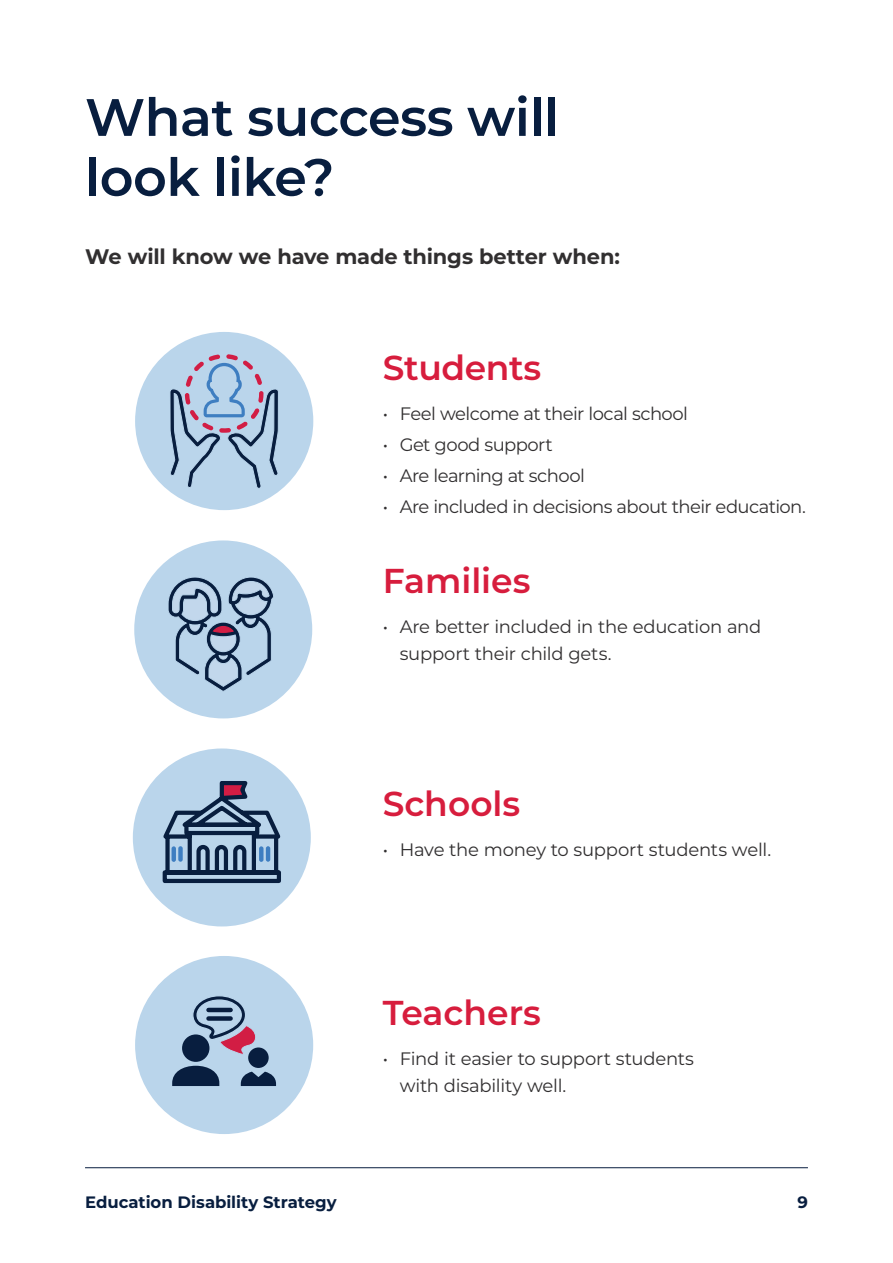
<style>
.page{position:relative;width:893px;height:1263px;background:#fff}
.page>*{position:absolute;margin:0;border:0;box-sizing:border-box;transform-origin:0 0}
.Heading_1{font:600 52.5px/60px "Montserrat";letter-spacing:-.01em;color:#081e3f}
.Heading_2{font:600 34.5px "Montserrat";color:#d71d3d}
.Body_Use{font:700 21px "Montserrat";letter-spacing:-.01em;color:#312f30}
.t1{font:18px/27px "Montserrat";letter-spacing:-.02em;color:#312f30}
.t2{font:700 16.5px "Montserrat";letter-spacing:-.005em;color:#081e3f}
</style>
<div class="page">
<hr style="left:85px;top:1167px;width:723px;height:1px;background:#081e3f">
<div style="left:135px;top:332px;width:178px;height:178px;background:#bad5eb;border-radius:50%"></div>
<svg style="left:170px;top:354px;width:109px;height:135px"></svg>
<div style="left:134px;top:540px;width:178px;height:178px;background:#bad5eb;border-radius:50%"></div>
<svg style="left:168px;top:577px;width:106px;height:115px"></svg>
<div style="left:133px;top:748px;width:178px;height:178px;background:#bad5eb;border-radius:50%"></div>
<div style="left:135px;top:956px;width:178px;height:178px;background:#bad5eb;border-radius:50%"></div>
<svg style="left:159px;top:756px;width:126px;height:304px"></svg>
<svg style="left:172px;top:1066px;width:47px;height:20px"></svg>
<div style="left:248px;top:1047px;width:21px;height:21px;background:#081e3f;border-radius:50%"></div>
<svg style="left:240px;top:1072px;width:36px;height:14px"></svg>
<div style="left:182px;top:1034px;width:27px;height:28px;background:#081e3f;border-radius:50%"></div>
<hr style="left:208px;top:1008px;width:23px;height:4px;background:#081e3f">
<div style="left:208px;top:1016px;width:23px;height:5px;background:#081e3f"></div>
<h1 class="Heading_1" style="left:85px;top:85px;width:476px">What success will look like?</h1>
<p class="Body_Use" style="left:85px;top:242px;width:536px">We will know we have made things better when:</p>
<h2 class="Heading_2" style="left:383px;top:343px;width:160px">Students</h2>
<p class="t1" style="left:383px;top:399px;width:307px">• Feel welcome at their local school</p>
<p class="t1" style="left:383px;top:430px;width:172px">• Get good support</p>
<p class="t1" style="left:383px;top:462px;width:204px">• Are learning at school</p>
<p class="t1" style="left:383px;top:493px;width:425px">• Are included in decisions about their education.</p>
<h2 class="Heading_2" style="left:383px;top:556px;width:149px">Families</h2>
<p class="t1" style="left:400px;top:612px;width:363px;text-indent:-17px">• Are better included in the education and support their child gets.</p>
<h2 class="Heading_2" style="left:383px;top:779px;width:139px">Schools</h2>
<p class="t1" style="left:383px;top:835px;width:390px">• Have the money to support students well.</p>
<h2 class="Heading_2" style="left:383px;top:988px;width:160px">Teachers</h2>
<p class="t1" style="left:400px;top:1044px;width:296px;text-indent:-17px">• Find it easier to support students with disability well.</p>
<p class="t2" style="left:85px;top:1190px;width:253px">Education Disability Strategy</p>
<p class="t2" style="left:797px;top:1190px;width:12px">9</p>
</div>
